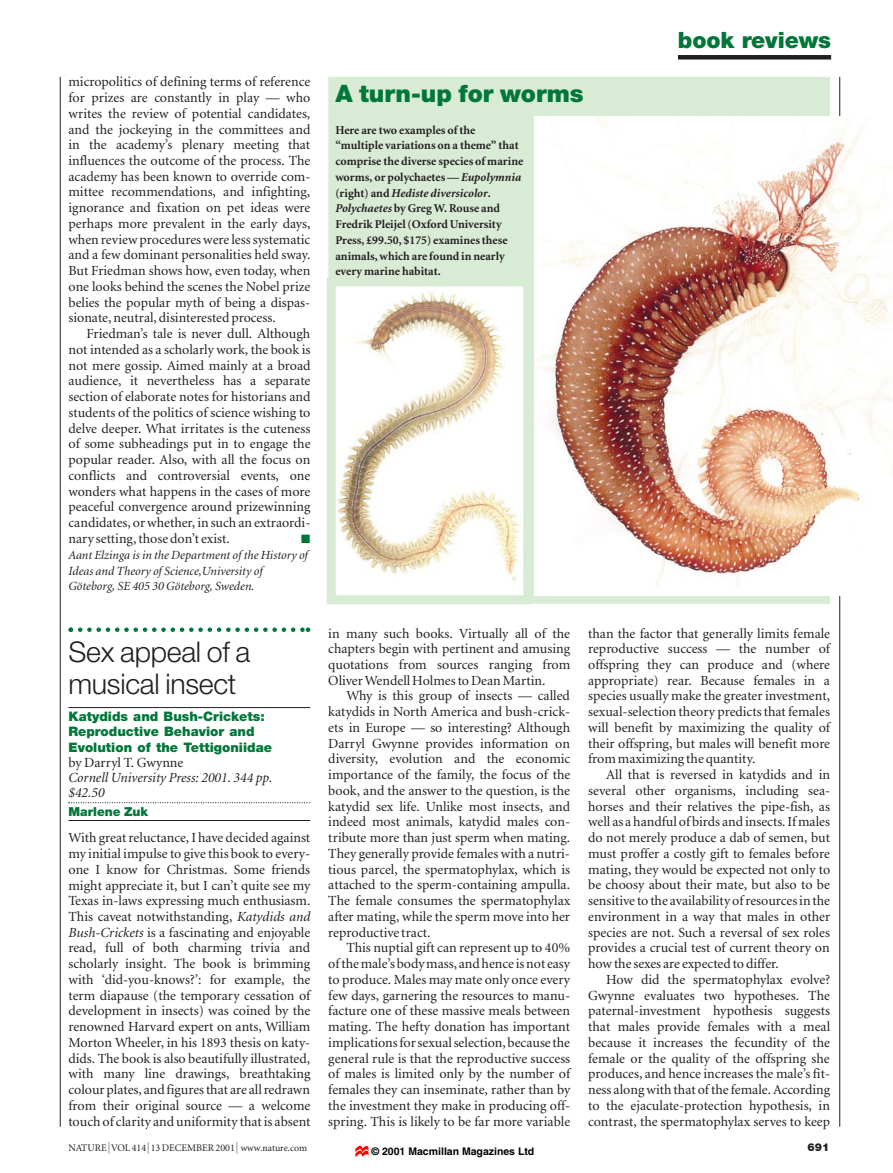
<style>
.page{position:relative;width:893px;height:1173px;background:#fff}
.page>*{position:absolute;margin:0;border:0;box-sizing:border-box;transform-origin:0 0}
.t1{font:300 28.5px/31.5px "Helvetica Neue";letter-spacing:-.01em;color:#231f20}
.t2{font:900 24px "Helvetica Neue";color:#007739}
.t3{font:900 22.5px "Helvetica Neue";letter-spacing:-.005em;color:#007739}
.t4{font:13.95px/15.8px "Minion";color:#231f20;text-align:justify}
.t5{font:italic 13.95px/15px "Minion";color:#231f20}
.t6{font:900 13.2px/15.8px "Helvetica Neue";color:#007739}
.t7{font:italic 12.45px/15.8px "Minion";color:#231f20}
.t8{font:900 12.3px "Helvetica Neue";color:#007739}
.t9{font:700 12px/15.8px "Minion";color:#231f20}
.t10{font:12px "Zapf Dingbats";color:#007739}
.t11{font:900 10.8px "Helvetica Neue";color:#231f20}
.t12{font:700 10.5px "Helvetica";color:#000}
.t13{font:10.2px "Minion";color:#231f20}
.s1{font-style:italic}
.s2{font-family:"Unica SB";font-weight:300;font-size:12px}
.s3{font-size:9.75px}
</style>
<div class="page">
<svg style="left:68px;top:627px;width:242px;height:5px"></svg>
<hr style="left:68px;top:707px;width:242px;height:1px;background:#231f20">
<svg style="left:68px;top:802px;width:242px;height:1px"></svg>
<hr style="left:68px;top:820px;width:242px;height:1px;background:#231f20">
<div style="left:678px;top:55px;width:153px;height:5px;background:#231f20"></div>
<hr style="left:60px;top:77px;width:1px;height:1050px;background:#231f20">
<hr style="left:839px;top:77px;width:1px;height:1050px;background:#231f20">
<div style="left:329px;top:78px;width:500px;height:525px;background:#d8ebd4"></div>
<img style="left:534px;top:116px;width:358px;height:471px">
<img style="left:337px;top:287px;width:185px;height:304px">
<div style="left:327px;top:277px;width:205px;height:327px;border:9px solid #d8ebd4"></div>
<svg style="left:355px;top:1146px;width:13px;height:11px"></svg>
<p class="t4" style="left:68px;top:75px;width:243px">micropolitics of defining terms of reference for prizes are constantly in play — who writes the review of potential candidates, and the jockeying in the committees and in the academy’s plenary meeting that influences the outcome of the process. The academy has been known to override com&shy;mittee recommendations, and infighting, ignorance and fixation on pet ideas were perhaps more prevalent in the early days, when review procedures were less systematic and a few dominant personalities held sway.<br>But Friedman shows how, even today, when one looks behind the scenes the Nobel prize belies the popular myth of being a dispas&shy;sionate, neutral, disinterested process.</p>
<p class="t4" style="left:68px;top:327px;width:243px;text-indent:18px">Friedman’s tale is never dull. Although not intended as a scholarly work, the book is not mere gossip. Aimed mainly at a broad audience, it nevertheless has a separate section of elaborate notes for historians and students of the politics of science wishing to delve deeper. What irritates is the cuteness of some subheadings put in to engage the popular reader. Also, with all the focus on conflicts and controversial events, one wonders what happens in the cases of more peaceful convergence around prizewinning candidates, or whether, in such an extraordi&shy;nary setting, those don’t exist.</p>
<p class="t10" style="left:301px;top:533px;width:11px">■</p>
<p class="t7" style="left:68px;top:548px;width:241px">Aant Elzinga is in the Department of the History of<br>Ideas and Theory of Science,University of<br>Göteborg, SE 405 30 Göteborg, Sweden.</p>
<h1 class="t1" style="left:68px;top:639px;width:183px">Sex appeal of a musical insect</h1>
<p class="t6" style="left:68px;top:709px;width:205px">Katydids and Bush-Crickets:<br>Reproductive Behavior and<br>Evolution of the Tettigoniidae</p>
<p class="t4" style="left:68px;top:755px;width:116px">by Darryl T. Gwynne</p>
<p class="t5" style="left:68px;top:771px;width:205px">Cornell University Press: 2001. 344 pp. $42.50</p>
<p class="t8" style="left:68px;top:807px;width:81px">Marlene Zuk</p>
<p class="t4" style="left:68px;top:831px;width:243px">With great reluctance, I have decided against my initial impulse to give this book to every&shy;one I know for Christmas. Some friends might appreciate it, but I can’t quite see my Texas in-laws expressing much enthusiasm.<br>This caveat notwithstanding, <span class="s1">Katydids and Bush-Crickets</span> is a fascinating and enjoyable read, full of both charming trivia and scholarly insight. The book is brimming with ‘did-you-knows?’: for example, the term diapause (the temporary cessation of development in insects) was coined by the renowned Harvard expert on ants, William Morton Wheeler, in his 1893 thesis on katy&shy;dids. The book is also beautifully illustrated, with many line drawings, breathtaking colour plates, and figures that are all redrawn from their original source — a welcome touch of clarity and uniformity that is absent</p>
<h2 class="t2" style="left:335px;top:85px;width:250px">A turn-up for worms</h2>
<p class="t9" style="left:335px;top:123px;width:189px">Here are two examples of the “multiple variations on a theme” that comprise the diverse species of marine worms, or polychaetes — <span class="s1">Eupolymnia </span>(right) and <span class="s1">Hediste diversicolor</span>.<br><span class="s1">Polychaetes</span> by Greg W. Rouse and Fredrik Pleijel (Oxford University Press, £99.50, $175) examines these animals, which are found in nearly every marine habitat.</p>
<h3 class="t3" style="left:678px;top:32px;width:155px">book reviews</h3>
<p class="t4" style="left:328px;top:626px;width:243px">in many such books. Virtually all of the chapters begin with pertinent and amusing quotations from sources ranging from Oliver Wendell Holmes to Dean Martin.</p>
<p class="t4" style="left:328px;top:689px;width:243px;text-indent:18px">Why is this group of insects — called katydids in North America and bush-crick&shy;ets in Europe — so interesting? Although Darryl Gwynne provides information on diversity, evolution and the economic importance of the family, the focus of the book, and the answer to the question, is the katydid sex life. Unlike most insects, and indeed most animals, katydid males con&shy;tribute more than just sperm when mating.<br>They generally provide females with a nutri&shy;tious parcel, the spermatophylax, which is attached to the sperm-containing ampulla.<br>The female consumes the spermatophylax after mating, while the sperm move into her reproductive tract.</p>
<p class="t4" style="left:328px;top:941px;width:243px;text-indent:18px">This nuptial gift can represent up to 40% of the male’s body mass, and hence is not easy to produce. Males may mate only once every few days, garnering the resources to manu&shy;facture one of these massive meals between mating. The hefty donation has important implications for sexual selection, because the general rule is that the reproductive success of males is limited only by the number of females they can inseminate, rather than by the investment they make in producing off&shy;spring. This is likely to be far more variable</p>
<p class="t4" style="left:588px;top:626px;width:243px">than the factor that generally limits female reproductive success — the number of offspring they can produce and (where appropriate) rear. Because females in a species usually make the greater investment, sexual-selection theory predicts that females will benefit by maximizing the quality of their offspring, but males will benefit more from maximizing the quantity.</p>
<p class="t4" style="left:588px;top:768px;width:243px;text-indent:18px">All that is reversed in katydids and in several other organisms, including sea&shy;horses and their relatives the pipe-fish, as well as a handful of birds and insects. If males do not merely produce a dab of semen, but must proffer a costly gift to females before mating, they would be expected not only to be choosy about their mate, but also to be sensitive to the availability of resources in the environment in a way that males in other species are not. Such a reversal of sex roles provides a crucial test of current theory on how the sexes are expected to differ.</p>
<p class="t4" style="left:588px;top:973px;width:243px;text-indent:18px">How did the spermatophylax evolve?<br>Gwynne evaluates two hypotheses. The paternal-investment hypothesis suggests that males provide females with a meal because it increases the fecundity of the female or the quality of the offspring she produces, and hence increases the male’s fit&shy;ness along with that of the female. According to the ejaculate-protection hypothesis, in contrast, the spermatophylax serves to keep</p>
<p class="t13" style="left:68px;top:1143px;width:240px">NATURE<span class="s2">|</span> VOL 414 <span class="s2">|</span> 13 DECEMBER 2001 <span class="s2">|</span> <span class="s3">www.nature.com</span></p>
<p class="t11" style="left:807px;top:1143px;width:23px">691</p>
<p class="t12" style="left:371px;top:1148px;width:164px">© 2001 Macmillan Magazines Ltd</p>
</div>
